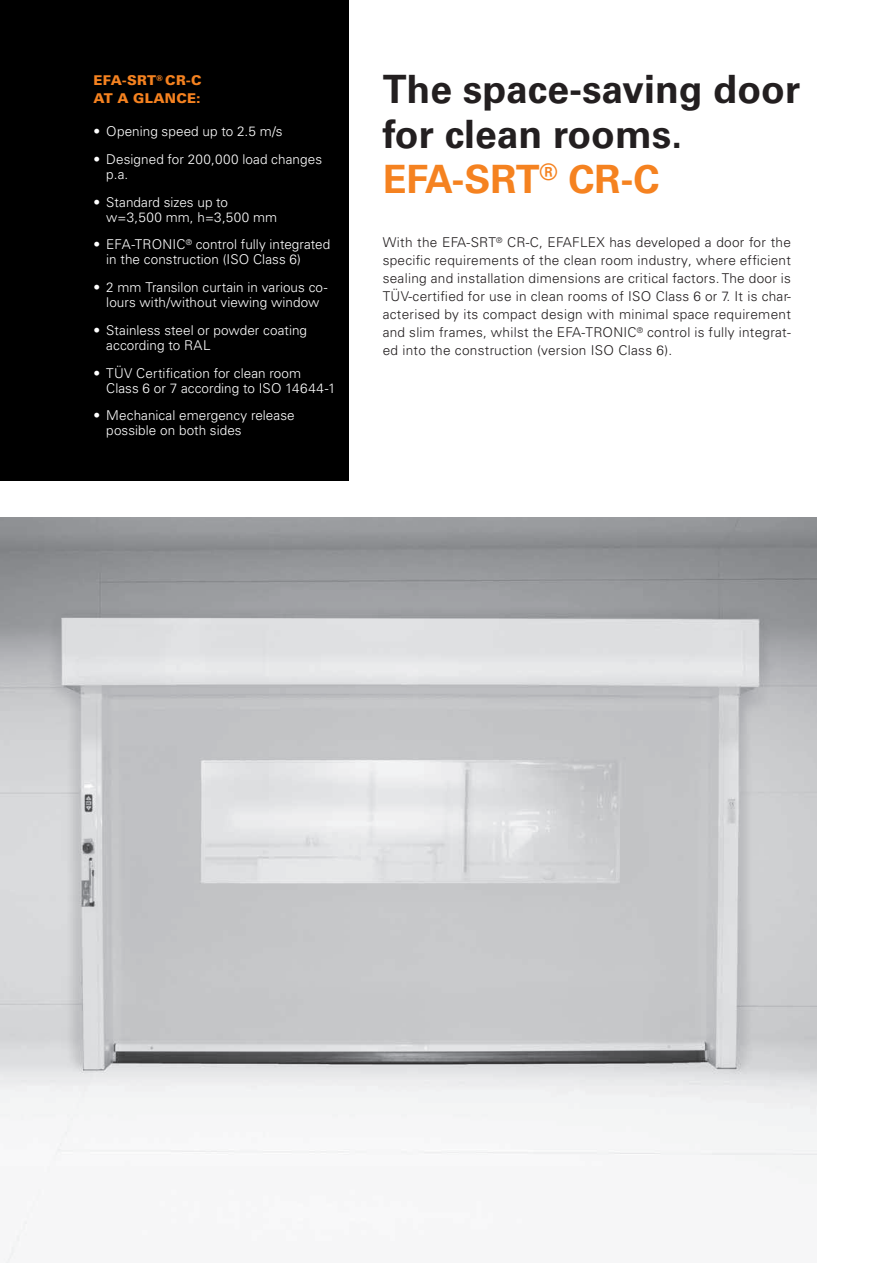
<style>
.page{position:relative;width:893px;height:1263px;background:#fff}
.page>*{position:absolute;margin:0;border:0;box-sizing:border-box;transform-origin:0 0}
.t1{font:700 39px/45px "Univers LT Pro 65";color:#231f20}
.t2{font:300 13.5px/18px "Univers LT Pro 45";letter-spacing:.02em;color:#231f20;text-align:justify}
.t3{font:300 13.5px/15px "Univers LT Pro 45";letter-spacing:.005em;color:#fff}
.t4{font:900 13.5px/18px "Univers LT Pro 75";letter-spacing:.02em;color:#f58220}
.s1{color:#f58220}
</style>
<div class="page">
<div style="left:0;top:0;width:349px;height:409px;background:#000"></div>
<div style="left:0;top:402px;width:349px;height:79px;background:#000"></div>
<img style="left:0;top:517px;width:816px;height:746px">
<p class="t4" style="left:94px;top:71px;width:110px">EFA-SRT<sup>®</sup> CR-C<br>AT A GLANCE:</p>
<p class="t3" style="left:94px;top:124px;width:191px">• Opening speed up to 2.5 m/s</p>
<p class="t3" style="left:106px;top:151px;width:217px;text-indent:-13px">• Designed for 200,000 load changes p.a.</p>
<p class="t3" style="left:106px;top:194px;width:172px;text-indent:-13px">• Standard sizes up to w=3,500 mm, h=3,500 mm</p>
<p class="t3" style="left:106px;top:237px;width:226px;text-indent:-13px">• EFA-TRONIC<sup>®</sup> control fully integrated in the construction (ISO Class 6)</p>
<p class="t3" style="left:94px;top:280px;width:236px;text-align:center">• 2 mm Transilon curtain in various co&shy;lours with/without viewing window</p>
<p class="t3" style="left:106px;top:323px;width:202px;text-indent:-13px">• Stainless steel or powder coating according to RAL</p>
<p class="t3" style="left:106px;top:365px;width:231px;text-indent:-13px">• TÜV Certification for clean room<br>Class 6 or 7 according to ISO 14644-1</p>
<p class="t3" style="left:106px;top:408px;width:190px;text-indent:-13px">• Mechanical emergency release possible on both sides</p>
<h1 class="t1" style="left:383px;top:67px;width:419px">The space-saving door for clean rooms.<br><span class="s1">EFA-SRT</span><sup>®</sup> <span class="s1">CR-C</span></h1>
<p class="t2" style="left:383px;top:233px;width:410px">With the EFA-SRT<sup>®</sup> CR-C, EFAFLEX has developed a door for the specific requirements of the clean room industry, where efficient sealing and installation dimensions are critical factors. The door is TÜV-certified for use in clean rooms of ISO Class 6 or 7. It is char&shy;acterised by its compact design with minimal space requirement and slim frames, whilst the EFA-TRONIC<sup>®</sup> control is fully integrat&shy;ed into the construction (version ISO Class 6).</p>
</div>
